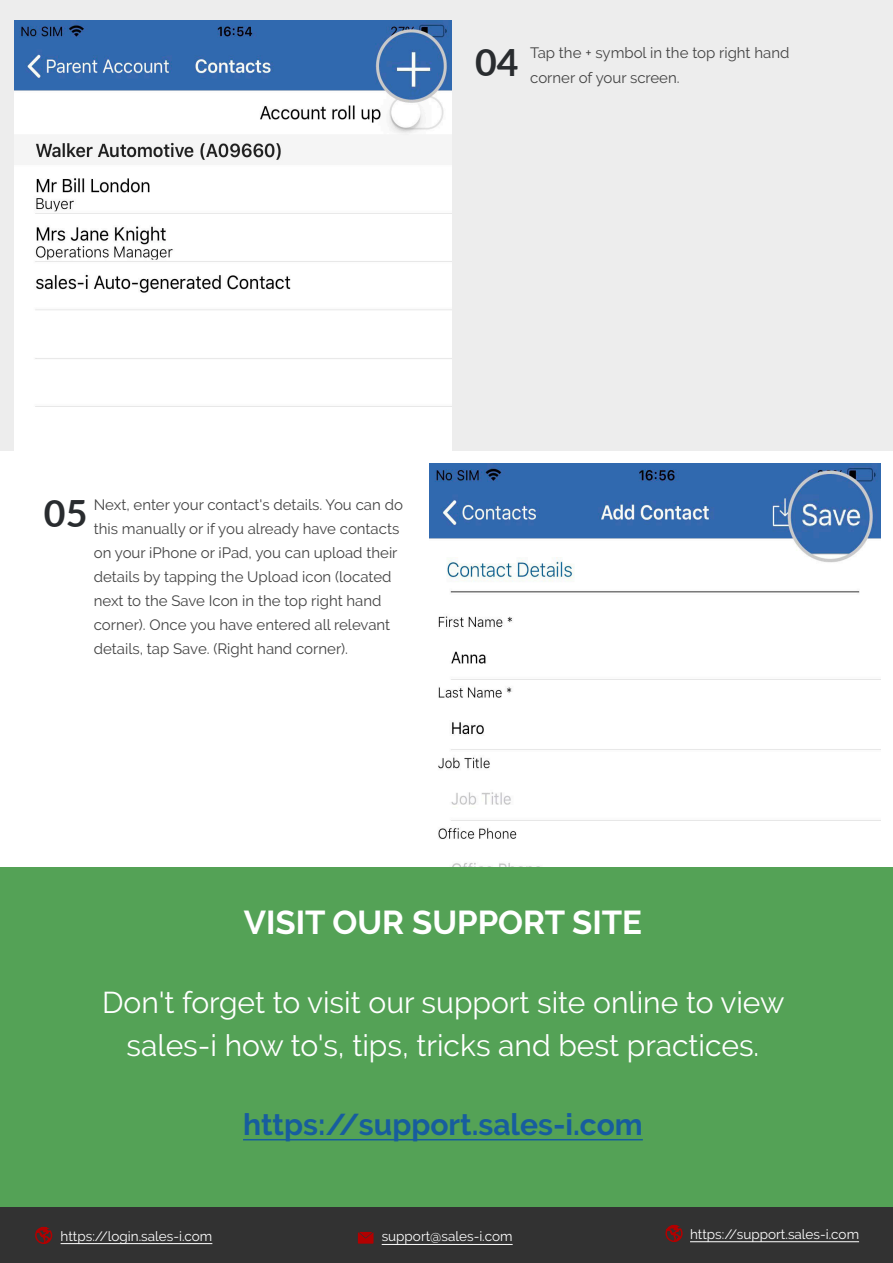
<style>
.page{position:relative;width:893px;height:1263px;background:#fff}
.page>*{position:absolute;margin:0;border:0;box-sizing:border-box;transform-origin:0 0}
.t1{font:700 37.5px "Lato";color:#292c2f}
.t2{font:700 33px "Raleway";color:#fff}
.t3{font:30px "Raleway";color:#fff}
.t4{font:700 30px "Raleway";color:#175d9e}
.t5{font:15px/24px "Raleway";color:#434343}
.t6{font:13.5px "Raleway";color:#fff}
</style>
<div class="page">
<div style="left:0;top:0;width:893px;height:451px;background:#ededed"></div>
<img style="left:429px;top:463px;width:451px;height:404px">
<img style="left:14px;top:21px;width:437px;height:430px">
<div style="left:0;top:867px;width:893px;height:345px;background:#54a256"></div>
<hr style="left:243px;top:1139px;width:400px;height:1px;background:#175d9e">
<div style="left:0;top:1208px;width:893px;height:55px;background:#323232"></div>
<svg style="left:358px;top:1232px;width:15px;height:12px"></svg>
<svg style="left:665px;top:1224px;width:18px;height:18px"></svg>
<hr style="left:382px;top:1244px;width:131px;height:1px;background:#fff">
<hr style="left:690px;top:1241px;width:169px;height:1px;background:#fff">
<svg style="left:35px;top:1226px;width:18px;height:18px"></svg>
<hr style="left:61px;top:1243px;width:151px;height:1px;background:#fff">
<p class="t1" style="left:475px;top:35px;width:45px">04</p>
<p class="t5" style="left:530px;top:41px;width:261px">Tap the + symbol in the top right hand</p>
<p class="t5" style="left:530px;top:65px;width:151px">corner of your screen.</p>
<p class="t1" style="left:44px;top:486px;width:45px">05</p>
<p class="t5" style="left:94px;top:492px;width:311px">Next, enter your contact's details. You can do this manually or if you already have contacts on your iPhone or iPad, you can upload their details by tapping the Upload icon (located next to the Save Icon in the top right hand corner). Once you have entered all relevant details, tap Save. (Right hand corner).</p>
<p class="t2" style="left:244px;top:903px;width:400px">VISIT OUR SUPPORT SITE</p>
<p class="t3" style="left:102px;top:985px;width:684px">Don't forget to visit our support site online to view</p>
<p class="t3" style="left:127px;top:1028px;width:634px">sales-i how to's, tips, tricks and best practices.</p>
<p class="t4" style="left:243px;top:1107px;width:401px">https://support.sales-i.com</p>
<p class="t6" style="left:61px;top:1228px;width:153px">https://login.sales-i.com</p>
<p class="t6" style="left:382px;top:1229px;width:132px">support@sales-i.com</p>
<p class="t6" style="left:690px;top:1226px;width:171px">https://support.sales-i.com</p>
</div>
